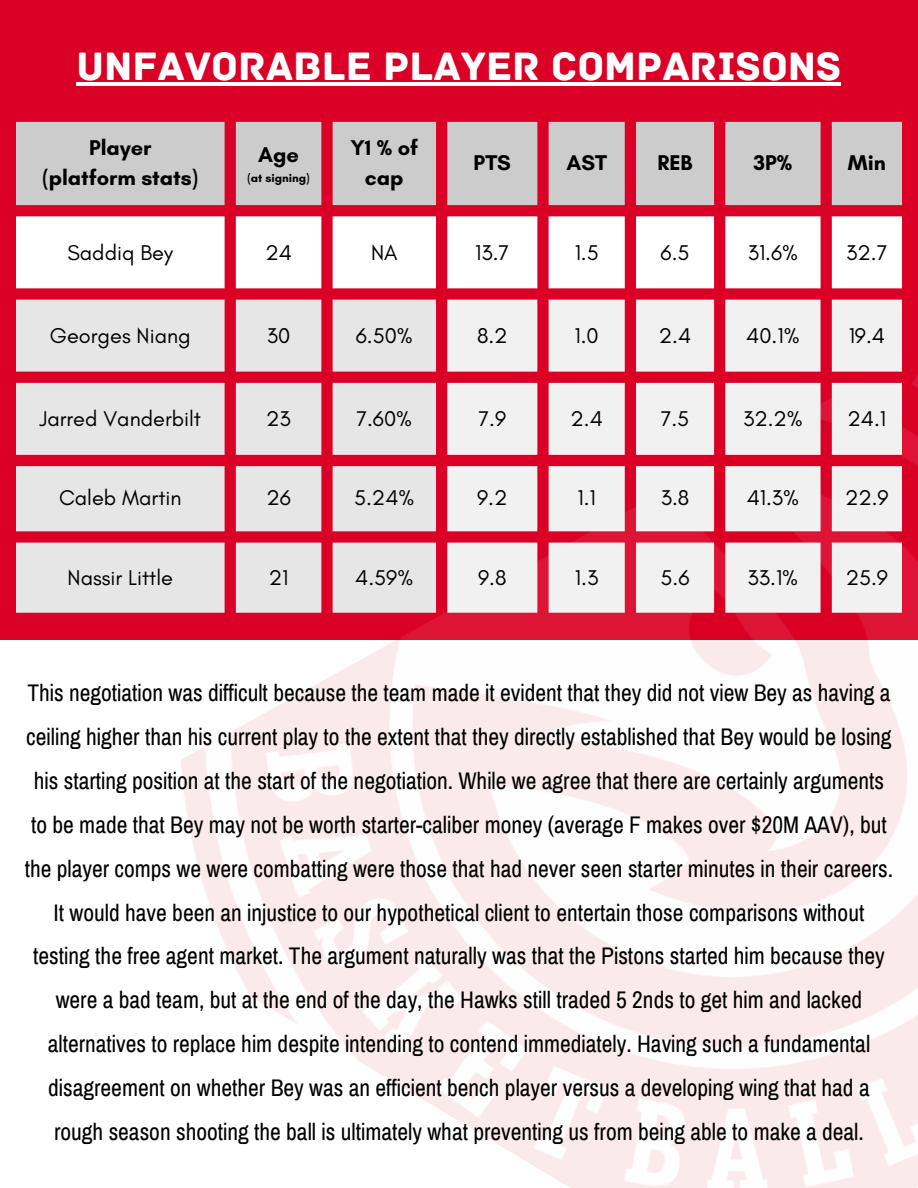
<style>
.page{position:relative;width:918px;height:1188px;background:#db0025}
.page>*{position:absolute;margin:0;border:0;box-sizing:border-box;transform-origin:0 0}
.t1{font:41.7px "Archive";color:#fff}
.t2{font:23.55px/43.8px "Archivo Narrow";color:#000;text-align:center}
.t3{font:21.75px "Glacial Indifference";color:#000}
.t4{font:700 21.75px/30px "Glacial Indifference";color:#000;text-align:center}
.t5{font:700 12px "Glacial Indifference";color:#000}
</style>
<div class="page">
<img style="left:12px;top:375px;width:906px;height:813px">
<svg style="left:16px;top:122px;width:886px;height:83px;background:#cdb9bd"></svg>
<svg style="left:16px;top:216px;width:886px;height:72px;background:#fbe7ea"></svg>
<svg style="left:16px;top:300px;width:420px;height:313px;background:#e4c3c8"></svg>
<svg style="left:447px;top:300px;width:455px;height:313px;background:#eed2d7"></svg>
<hr style="left:77px;top:82px;width:764px;height:4px;background:#fff">
<p class="t1" style="left:77px;top:42px;width:766px">UNFAVORABLE PLAYER COMPARISONS</p>
<p class="t4" style="left:89px;top:132px;width:64px">Player</p>
<h1 class="t4" style="left:42px;top:162px;width:157px">(platform stats)</h1>
<p class="t4" style="left:258px;top:139px;width:42px">Age</p>
<p class="t5" style="left:247px;top:170px;width:64px">(at signing)</p>
<p class="t4" style="left:350px;top:132px;width:69px">Y1 % of cap</p>
<p class="t4" style="left:474px;top:147px;width:39px">PTS</p>
<p class="t4" style="left:566px;top:147px;width:42px">AST</p>
<p class="t4" style="left:657px;top:147px;width:37px">REB</p>
<p class="t4" style="left:754px;top:147px;width:40px">3P%</p>
<p class="t4" style="left:848px;top:147px;width:40px">Min</p>
<p class="t3" style="left:67px;top:239px;width:107px">Saddiq Bey</p>
<p class="t3" style="left:265px;top:239px;width:28px">24</p>
<p class="t3" style="left:371px;top:239px;width:28px">NA</p>
<p class="t3" style="left:475px;top:239px;width:36px">13.7</p>
<p class="t3" style="left:575px;top:239px;width:26px">1.5</p>
<p class="t3" style="left:661px;top:239px;width:30px">6.5</p>
<p class="t3" style="left:748px;top:239px;width:52px">31.6%</p>
<p class="t3" style="left:846px;top:239px;width:43px">32.7</p>
<p class="t3" style="left:50px;top:322px;width:142px">Georges Niang</p>
<p class="t3" style="left:267px;top:322px;width:25px">30</p>
<p class="t3" style="left:356px;top:322px;width:58px">6.50%</p>
<p class="t3" style="left:477px;top:322px;width:32px">8.2</p>
<p class="t3" style="left:575px;top:322px;width:26px">1.0</p>
<p class="t3" style="left:659px;top:322px;width:34px">2.4</p>
<p class="t3" style="left:746px;top:322px;width:55px">40.1%</p>
<p class="t3" style="left:849px;top:322px;width:38px">19.4</p>
<p class="t3" style="left:39px;top:405px;width:163px">Jarred Vanderbilt</p>
<p class="t3" style="left:266px;top:405px;width:26px">23</p>
<p class="t3" style="left:356px;top:405px;width:57px">7.60%</p>
<p class="t3" style="left:478px;top:405px;width:29px">7.9</p>
<p class="t3" style="left:571px;top:405px;width:34px">2.4</p>
<p class="t3" style="left:661px;top:405px;width:30px">7.5</p>
<p class="t3" style="left:743px;top:405px;width:61px">32.2%</p>
<p class="t3" style="left:848px;top:405px;width:40px">24.1</p>
<p class="t3" style="left:59px;top:485px;width:124px">Caleb Martin</p>
<p class="t3" style="left:266px;top:485px;width:26px">26</p>
<p class="t3" style="left:354px;top:485px;width:62px">5.24%</p>
<p class="t3" style="left:477px;top:485px;width:32px">9.2</p>
<p class="t3" style="left:578px;top:485px;width:20px">1.1</p>
<p class="t3" style="left:661px;top:485px;width:30px">3.8</p>
<p class="t3" style="left:747px;top:485px;width:54px">41.3%</p>
<p class="t3" style="left:845px;top:485px;width:45px">22.9</p>
<p class="t3" style="left:68px;top:564px;width:107px">Nassir Little</p>
<p class="t3" style="left:269px;top:564px;width:21px">21</p>
<p class="t3" style="left:355px;top:564px;width:59px">4.59%</p>
<p class="t3" style="left:478px;top:564px;width:30px">9.8</p>
<p class="t3" style="left:575px;top:564px;width:25px">1.3</p>
<p class="t3" style="left:661px;top:564px;width:30px">5.6</p>
<p class="t3" style="left:748px;top:564px;width:52px">33.1%</p>
<p class="t3" style="left:846px;top:564px;width:44px">25.9</p>
<p class="t2" style="left:25px;top:671px;width:870px">This negotiation was difficult because the team made it evident that they did not view Bey as having a ceiling higher than his current play to the extent that they directly established that Bey would be losing his starting position at the start of the negotiation. While we agree that there are certainly arguments to be made that Bey may not be worth starter-caliber money (average F makes over $20M AAV), but the player comps we were combatting were those that had never seen starter minutes in their careers.<br>It would have been an injustice to our hypothetical client to entertain those comparisons without testing the free agent market. The argument naturally was that the Pistons started him because they were a bad team, but at the end of the day, the Hawks still traded 5 2nds to get him and lacked alternatives to replace him despite intending to contend immediately. Having such a fundamental disagreement on whether Bey was an efficient bench player versus a developing wing that had a rough season shooting the ball is ultimately what preventing us from being able to make a deal.</p>
</div>
